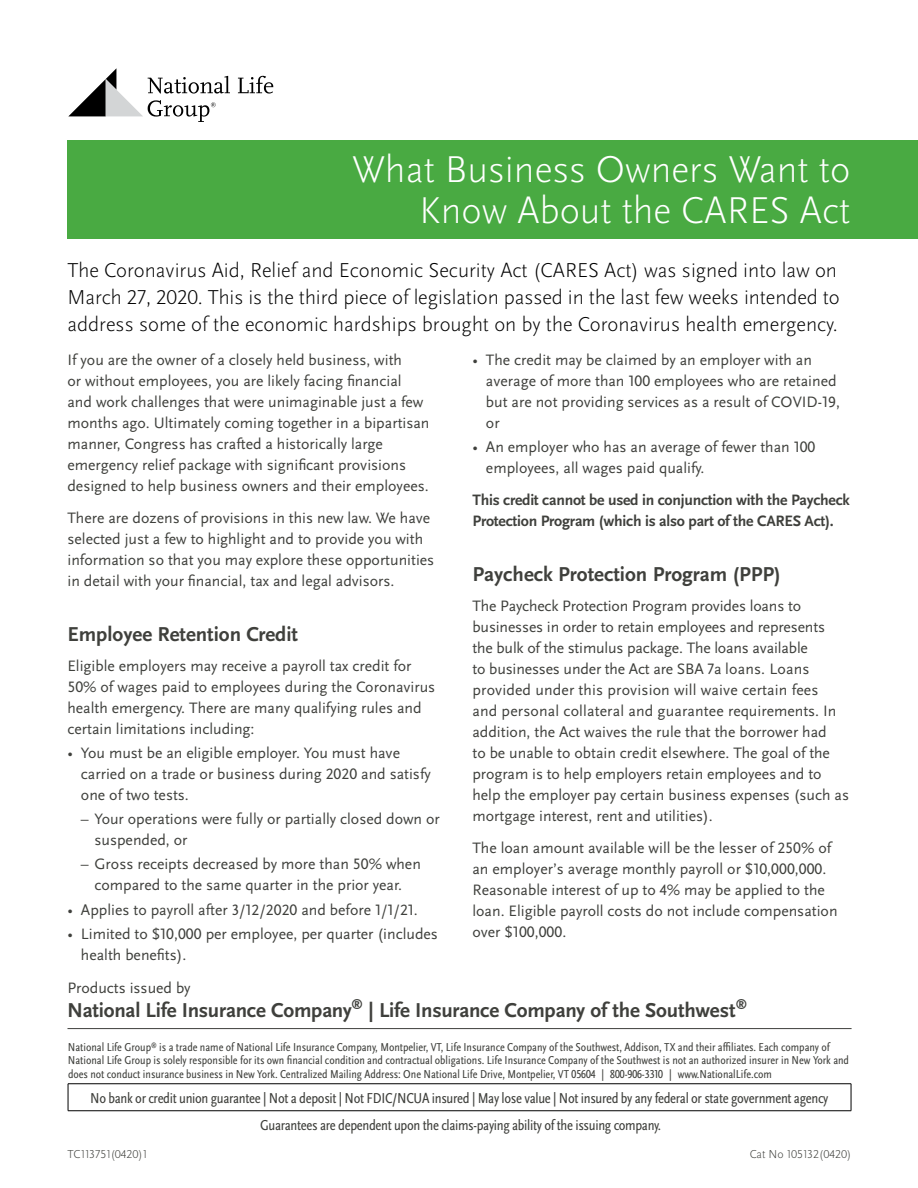
<style>
.page{position:relative;width:918px;height:1188px;background:#fff}
.page>*{position:absolute;margin:0;border:0;box-sizing:border-box;transform-origin:0 0}
.t1{font:300 39px/40.5px "Scala Sans OT";color:#fff;text-align:right}
.t2{font:300 21px/27px "Scala Sans OT";color:#000}
.t3{font:700 21px "Scala Sans OT";letter-spacing:-.005em;color:#3f403c}
.t4{font:15.75px/21px "Scala Sans OT";color:#3f403c}
.t5{font:700 15.75px/21px "Scala Sans OT";letter-spacing:-.015em;color:#3f403c}
.t6{font:condensed 15px/27px "Scala Sans OT";letter-spacing:-.02em;color:#3f403c;text-align:center}
.t7{font:700 12.3px "Scala Sans OT";color:#3f403c}
.t8{font:condensed 12px/13.5px "Scala Sans OT";color:#3f403c}
.t9{font:300 12px "Scala Sans OT";color:#3f403c}
</style>
<div class="page">
<hr style="left:68px;top:1028px;width:784px;height:1px;background:#3f403c">
<hr style="left:68px;top:1083px;width:783px;height:1px;background:#000">
<svg style="left:68px;top:1084px;width:1px;height:26px"></svg>
<svg style="left:851px;top:1084px;width:1px;height:27px"></svg>
<hr style="left:68px;top:1110px;width:783px;height:1px;background:#000">
<div style="left:68px;top:140px;width:850px;height:99px;background:#49aa42"></div>
<svg style="left:238px;top:76px;width:35px;height:18px"></svg>
<svg style="left:68px;top:68px;width:162px;height:54px"></svg>
<h1 class="t1" style="left:352px;top:149px;width:500px">What Business Owners Want to<br>Know About the CARES Act</h1>
<p class="t2" style="left:68px;top:256px;width:774px">The Coronavirus Aid, Relief and Economic Security Act (CARES Act) was signed into law on<br>March 27, 2020. This is the third piece of legislation passed in the last few weeks intended to address some of the economic hardships brought on by the Coronavirus health emergency.</p>
<p class="t4" style="left:68px;top:350px;width:364px">If you are the owner of a closely held business, with<br>or without employees, you are likely facing financial and work challenges that were unimaginable just a few months ago. Ultimately coming together in a bipartisan manner, Congress has crafted a historically large emergency relief package with significant provisions designed to help business owners and their employees.</p>
<p class="t4" style="left:68px;top:507px;width:368px">There are dozens of provisions in this new law. We have selected just a few to highlight and to provide you with information so that you may explore these opportunities in detail with your financial, tax and legal advisors.</p>
<h2 class="t3" style="left:68px;top:622px;width:232px">Employee Retention Credit</h2>
<p class="t4" style="left:68px;top:655px;width:369px">Eligible employers may receive a payroll tax credit for 50% of wages paid to employees during the Coronavirus health emergency. There are many qualifying rules and certain limitations including:</p>
<p class="t4" style="left:81px;top:742px;width:351px;text-indent:-13px">• You must be an eligible employer. You must have carried on a trade or business during 2020 and satisfy one of two tests.</p>
<p class="t4" style="left:94px;top:809px;width:347px;text-indent:-13px">– Your operations were fully or partially closed down or suspended, or</p>
<p class="t4" style="left:81px;top:854px;width:341px;text-align:center">– Gross receipts decreased by more than 50% when compared to the same quarter in the prior year.</p>
<p class="t4" style="left:68px;top:899px;width:352px">• Applies to payroll after 3/12/2020 and before 1/1/21.</p>
<p class="t4" style="left:81px;top:923px;width:358px;text-indent:-13px">• Limited to $10,000 per employee, per quarter (includes health benefits).</p>
<p class="t4" style="left:486px;top:350px;width:356px;text-indent:-13px">• The credit may be claimed by an employer with an average of more than 100 employees who are retained but are not providing services as a result of COVID-19, or</p>
<p class="t4" style="left:486px;top:437px;width:331px;text-indent:-13px">• An employer who has an average of fewer than 100 employees, all wages paid qualify.</p>
<p class="t5" style="left:472px;top:490px;width:379px">This credit cannot be used in conjunction with the Paycheck<br>Protection Program (which is also part of the CARES Act).</p>
<h2 class="t3" style="left:472px;top:562px;width:310px">Paycheck Protection Program (PPP)</h2>
<p class="t4" style="left:472px;top:595px;width:378px">The Paycheck Protection Program provides loans to businesses in order to retain employees and represents the bulk of the stimulus package. The loans available<br>to businesses under the Act are SBA 7a loans. Loans provided under this provision will waive certain fees<br>and personal collateral and guarantee requirements. In addition, the Act waives the rule that the borrower had<br>to be unable to obtain credit elsewhere. The goal of the program is to help employers retain employees and to help the employer pay certain business expenses (such as mortgage interest, rent and utilities).</p>
<p class="t4" style="left:472px;top:837px;width:367px">The loan amount available will be the lesser of 250% of an employer’s average monthly payroll or $10,000,000.<br>Reasonable interest of up to 4% may be applied to the loan. Eligible payroll costs do not include compensation over $100,000.</p>
<p class="t4" style="left:67px;top:977px;width:125px">Products issued by</p>
<h2 class="t3" style="left:67px;top:997px;width:286px">National Life Insurance Company</h2>
<p class="t7" style="left:351px;top:995px;width:13px">®</p>
<h2 class="t3" style="left:369px;top:997px;width:369px">| Life Insurance Company of the Southwest</h2>
<p class="t7" style="left:736px;top:995px;width:13px">®</p>
<p class="t8" style="left:68px;top:1040px;width:783px">National Life Group<sup>®</sup> is a trade name of National Life Insurance Company, Montpelier, VT, Life Insurance Company of the Southwest, Addison, TX and their affiliates. Each company of<br>National Life Group is solely responsible for its own financial condition and contractual obligations. Life Insurance Company of the Southwest is not an authorized insurer in New York and does not conduct insurance business in New York. Centralized Mailing Address: One National Life Drive, Montpelier, VT 05604 | 800-906-3310 | www.NationalLife.com</p>
<p class="t6" style="left:90px;top:1084px;width:740px">No bank or credit union guarantee | Not a deposit | Not FDIC/NCUA insured | May lose value | Not insured by any federal or state government agency<br>Guarantees are dependent upon the claims-paying ability of the issuing company.</p>
<p class="t9" style="left:67px;top:1147px;width:81px">TC113751(0420)1</p>
<p class="t9" style="left:750px;top:1147px;width:103px">Cat No 105132(0420)</p>
</div>
